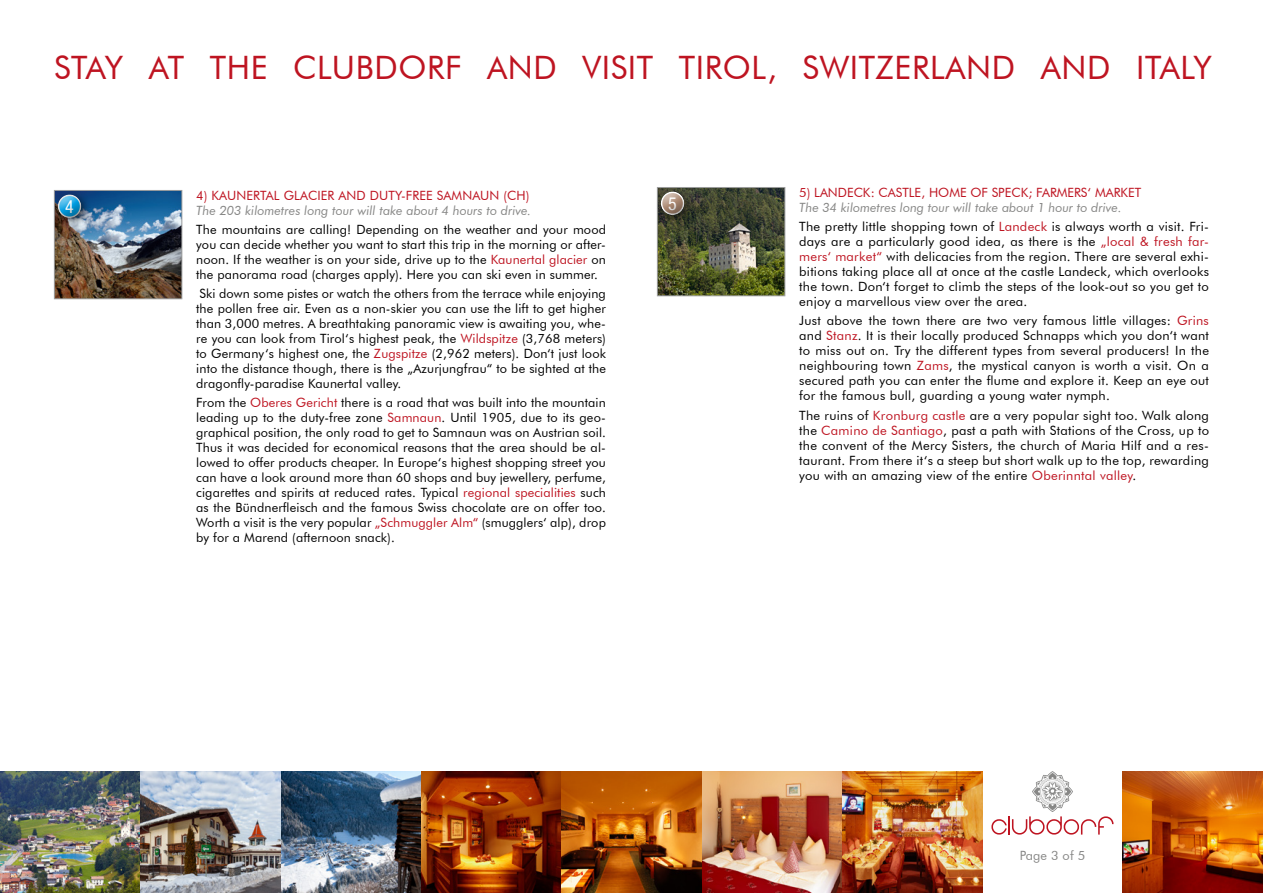
<style>
.page{position:relative;width:1263px;height:893px;background:#fff}
.page>*{position:absolute;margin:0;border:0;box-sizing:border-box;transform-origin:0 0}
.t1{font:32.25px "Futura BT";letter-spacing:.02em;color:#be1421}
.t2{font:condensed 18px "Helvetica Neue LT Pro";color:#fff}
.t3{font:12.75px/15px "Futura BT";letter-spacing:.02em;color:#000;text-align:justify}
.t4{font:12.75px "Futura BT";color:#be1421}
.t5{font:italic 12.75px "Futura BT";color:#878786}
.t6{font:12.75px "Futura BT";letter-spacing:.01em;color:#878786}
.s1{color:#be1421}
.s2{font-style:italic;color:#878786}
</style>
<div class="page">
<img style="left:0;top:771px;width:982px;height:122px">
<img style="left:1123px;top:771px;width:140px;height:122px">
<svg style="left:991px;top:771px;width:122px;height:64px"></svg>
<img style="left:56px;top:192px;width:124px;height:105px">
<div style="left:54px;top:190px;width:128px;height:109px;border:1px solid #9c9d9d"></div>
<div style="left:52px;top:190px;width:39px;height:39px;background:#000;opacity:.6"></div>
<div style="left:57px;top:192px;width:36px;height:27px;background:#000;opacity:.34"></div>
<img style="left:659px;top:189px;width:124px;height:105px">
<div style="left:657px;top:187px;width:128px;height:109px;border:1px solid #9c9d9d"></div>
<div style="left:655px;top:187px;width:39px;height:39px;background:#000;opacity:.6"></div>
<div style="left:660px;top:189px;width:36px;height:27px;background:#000;opacity:.34"></div>
<h1 class="t1" style="left:54px;top:47px;width:1159px">STAY AT THE CLUBDORF AND VISIT TIROL, SWITZERLAND AND ITALY</h1>
<h2 class="t2" style="left:65px;top:196px;width:10px">4</h2>
<p class="t4" style="left:196px;top:187px;width:335px">4) KAUNERTAL GLACIER AND DUTY-FREE SAMNAUN (CH)</p>
<p class="t5" style="left:196px;top:202px;width:337px">The 203 kilometres long tour will take about 4 hours to drive.</p>
<p class="t3" style="left:196px;top:222px;width:411px">The mountains are calling! Depending on the weather and your mood you can decide whether you want to start this trip in the morning or after&shy;noon. If the weather is on your side, drive up to the <span class="s1">Kaunertal glacier</span> on the panorama road (charges apply). Here you can ski even in summer.</p>
<p class="t3" style="left:196px;top:286px;width:411px">Ski down some pistes or watch the others from the terrace while enjoying the pollen free air. Even as a non-skier you can use the lift to get higher than 3,000 metres. A breathtaking panoramic view is awaiting you, whe&shy;re you can look from Tirol‘s highest peak, the <span class="s1">Wildspitze</span> (3,768 meters) to Germany‘s highest one, the <span class="s1">Zugspitze</span> (2,962 meters). Don‘t just look into the distance though, there is the „Azurjungfrau“ to be sighted at the dragonfly-paradise Kaunertal valley.</p>
<p class="t3" style="left:196px;top:395px;width:411px">From the <span class="s1">Oberes Gericht</span> there is a road that was built into the mountain leading up to the duty-free zone <span class="s1">Samnaun</span>. Until 1905, due to its geo&shy;graphical position, the only road to get to Samnaun was on Austrian soil.<br>Thus it was decided for economical reasons that the area should be al&shy;lowed to offer products cheaper. In Europe‘s highest shopping street you can have a look around more than 60 shops and buy jewellery, perfume, cigarettes and spirits at reduced rates. Typical <span class="s1">regional specialities</span> such as the Bündnerfleisch and the famous Swiss chocolate are on offer too.<br>Worth a visit is the very popular <span class="s1">„Schmuggler Alm“</span> (smugglers‘ alp), drop by for a Marend (afternoon snack).</p>
<h2 class="t2" style="left:668px;top:193px;width:10px">5</h2>
<p class="t4" style="left:799px;top:184px;width:343px">5) LANDECK: CASTLE, HOME OF SPECK; FARMERS‘ MARKET</p>
<p class="t3" style="left:799px;top:198px;width:411px;line-height:19.2px"><span class="s2">The 34 kilometres long tour will take about 1 hour to drive.<br></span>The pretty little shopping town of <span class="s1">Landeck</span> is always worth a visit. Fri-</p>
<p class="t3" style="left:799px;top:234px;width:411px">days are a particularly good idea, as there is the <span class="s1">„local &amp; fresh far&shy;mers‘ market“</span> with delicacies from the region. There are several exhi&shy;bitions taking place all at once at the castle Landeck, which overlooks the town. Don‘t forget to climb the steps of the look-out so you get to enjoy a marvellous view over the area.--</p>
<p class="t3" style="left:799px;top:313px;width:411px">Just above the town there are two very famous little villages: <span class="s1">Grins </span>and <span class="s1">Stanz</span>. It is their locally produced Schnapps which you don‘t want to miss out on. Try the different types from several producers! In the neighbouring town <span class="s1">Zams</span>, the mystical canyon is worth a visit. On a secured path you can enter the flume and explore it. Keep an eye out for the famous bull, guarding a young water nymph.</p>
<p class="t3" style="left:799px;top:407px;width:411px">The ruins of <span class="s1">Kronburg castle</span> are a very popular sight too. Walk along the <span class="s1">Camino de Santiago</span>, past a path with Stations of the Cross, up to the convent of the Mercy Sisters, the church of Maria Hilf and a res&shy;taurant. From there it‘s a steep but short walk up to the top, rewarding you with an amazing view of the entire <span class="s1">Oberinntal valley</span>.</p>
<p class="t6" style="left:1020px;top:848px;width:67px">Page 3 of 5</p>
</div>
